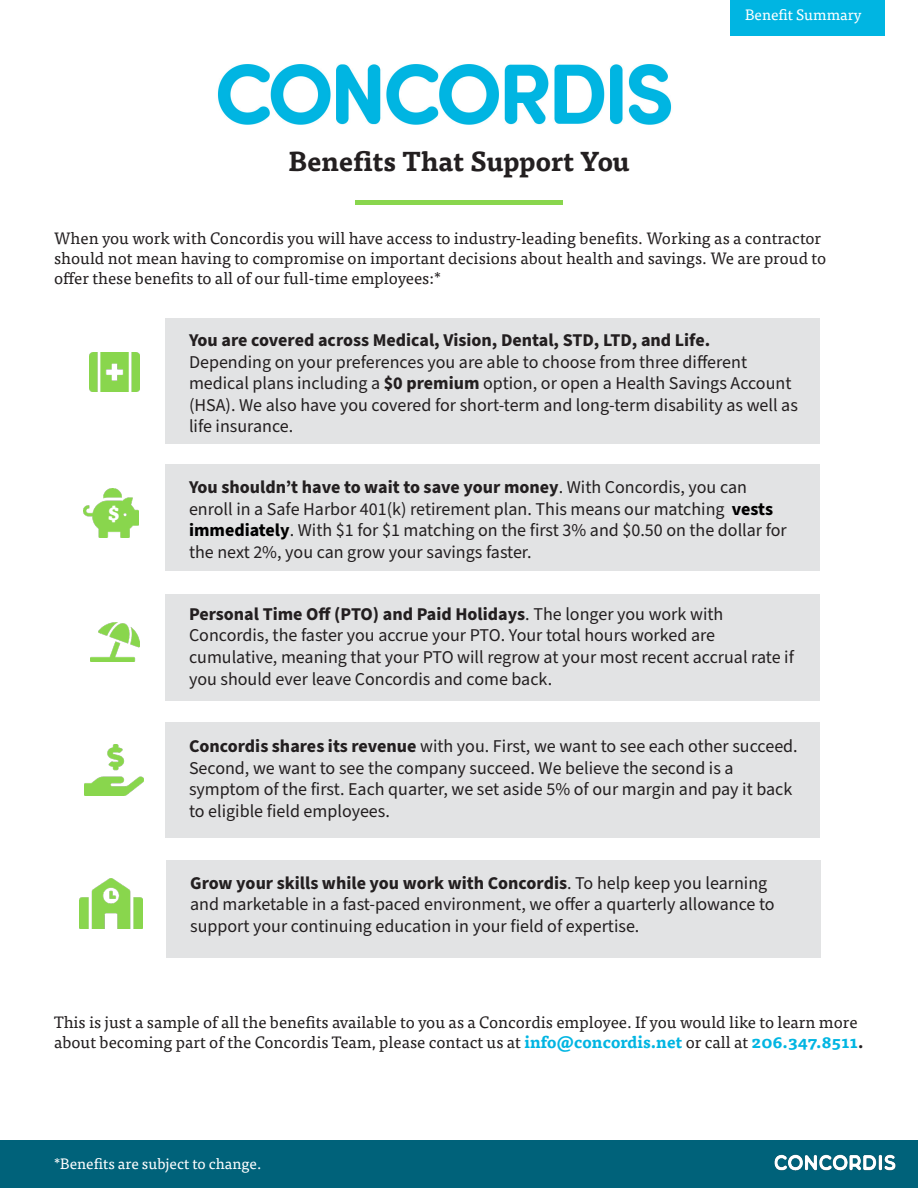
<style>
.page{position:relative;width:918px;height:1188px;background:#fff}
.page>*{position:absolute;margin:0;border:0;box-sizing:border-box;transform-origin:0 0}
.t1{font:700 27px "Tisa Pro";color:#231f20}
.t2{font:700 22.5px "Tisa Pro";color:#fff}
.t3{font:18px/21.6px "Source Sans Pro";color:#231f20}
.t4{font:700 18px "Source Sans Pro";color:#231f20}
.t5{font:16.5px/19.8px "Tisa Pro";color:#231f20}
.t6{font:15px "Tisa Pro";color:#fff}
.s1{font-weight:700}
.s2{font-weight:700;color:#000}
.s3{font-weight:700;color:#00b5e2}
</style>
<div class="page">
<div style="left:165px;top:723px;width:655px;height:115px;background:#e2e3e4"></div>
<div style="left:165px;top:594px;width:655px;height:106px;background:#e2e3e4"></div>
<div style="left:0;top:1140px;width:918px;height:48px;background:#00627a"></div>
<img style="left:89px;top:352px;width:50px;height:39px">
<div style="left:165px;top:318px;width:655px;height:126px;background:#e2e3e4"></div>
<img style="left:774px;top:1154px;width:122px;height:17px">
<img style="left:84px;top:489px;width:55px;height:49px">
<div style="left:165px;top:464px;width:655px;height:107px;background:#e2e3e4"></div>
<img style="left:90px;top:622px;width:49px;height:39px">
<img style="left:85px;top:744px;width:59px;height:51px">
<img style="left:218px;top:64px;width:454px;height:61px">
<div style="left:730px;top:0;width:155px;height:35px;background:#00b5e2"></div>
<div style="left:355px;top:200px;width:208px;height:5px;background:#89d64d"></div>
<div style="left:166px;top:860px;width:655px;height:97px;background:#e2e3e4"></div>
<img style="left:80px;top:878px;width:62px;height:51px">
<p class="t1" style="left:288px;top:140px;width:343px">Benefits That Support You</p>
<p class="t6" style="left:745px;top:4px;width:118px">Benefit Summary</p>
<p class="t5" style="left:54px;top:228px;width:774px">When you work with Concordis you will have access to industry-leading benefits. Working as a contractor should not mean having to compromise on important decisions about health and savings. We are proud to offer these benefits to all of our full-time employees:*</p>
<p class="t2" style="left:108px;top:494px;width:14px">$</p>
<p class="t4" style="left:189px;top:328px;width:523px">You are covered across Medical, Vision, Dental, STD, LTD, and Life.</p>
<p class="t3" style="left:189px;top:351px;width:610px">Depending on your preferences you are able to choose from three different medical plans including a <span class="s1">$0 premium</span> option, or open a Health Savings Account (HSA). We also have you covered for short-term and long-term disability as well as life insurance.</p>
<p class="t3" style="left:189px;top:477px;width:599px"><span class="s1">You shouldn’t have to wait to save your money</span>. With Concordis, you can enroll in a Safe Harbor 401(k) retirement plan. This means our matching <span class="s2">vests immediately</span>. With $1 for $1 matching on the first 3% and $0.50 on the dollar for the next 2%, you can grow your savings faster.</p>
<p class="t3" style="left:189px;top:604px;width:606px"><span class="s1">Personal Time Off (PTO) and Paid Holidays</span>. The longer you work with Concordis, the faster you accrue your PTO. Your total hours worked are cumulative, meaning that your PTO will regrow at your most recent accrual rate if you should ever leave Concordis and come back.</p>
<p class="t3" style="left:189px;top:736px;width:610px"><span class="s1">Concordis shares its revenue</span> with you. First, we want to see each other succeed.<br>Second, we want to see the company succeed. We believe the second is a symptom of the first. Each quarter, we set aside 5% of our margin and pay it back to eligible field employees.</p>
<p class="t3" style="left:190px;top:873px;width:586px"><span class="s1">Grow your skills while you work with Concordis</span>. To help keep you learning and marketable in a fast-paced environment, we offer a quarterly allowance to support your continuing education in your field of expertise.</p>
<p class="t5" style="left:54px;top:1012px;width:811px">This is just a sample of all the benefits available to you as a Concordis employee. If you would like to learn more about becoming part of the Concordis Team, please contact us at <span class="s3">info@concordis.net</span> or call at <span class="s3">206.347.8511</span><span class="s1">.</span></p>
<p class="t6" style="left:54px;top:1153px;width:209px">*Benefits are subject to change.</p>
</div>
